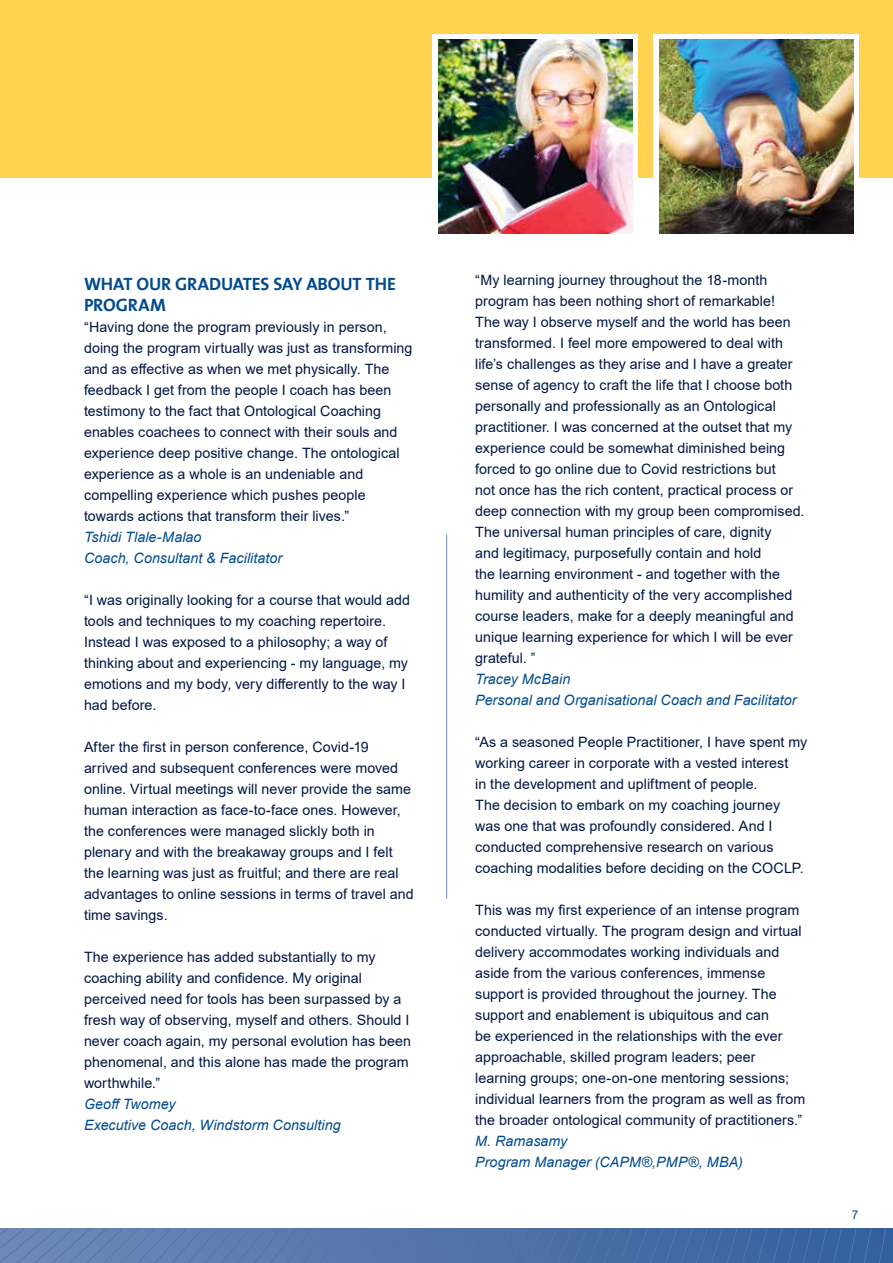
<style>
.page{position:relative;width:893px;height:1263px;background:#fff}
.page>*{position:absolute;margin:0;border:0;box-sizing:border-box;transform-origin:0 0}
.t1{font:18px/21px "The Sans 7 Bold Plain";letter-spacing:-.01em;color:#004b8d}
.t2{font:14.25px/21px "Arial";letter-spacing:.005em;color:#001645}
.t3{font:italic 14.25px/21px "Arial";letter-spacing:.005em;color:#004b8d}
.t4{font:12px "Arial";color:#004b8d}
</style>
<div class="page">
<svg style="left:0;top:1229px;width:893px;height:34px;background:#5173aa"></svg>
<div style="left:0;top:0;width:893px;height:178px;background:#ffd24f"></div>
<div style="left:432px;top:34px;width:205px;height:205px;background:#fff"></div>
<hr style="left:446px;top:534px;width:1px;height:365px;background:#758cbb">
<div style="left:654px;top:34px;width:205px;height:205px;background:#fff"></div>
<img style="left:438px;top:39px;width:194px;height:195px">
<img style="left:659px;top:39px;width:194px;height:194px">
<p class="t1" style="left:84px;top:272px;width:313px">WHAT OUR GRADUATES SAY ABOUT THE<br>PROGRAM</p>
<p class="t2" style="left:84px;top:316px;width:330px">“Having done the program previously in person, doing the program virtually was just as transforming and as effective as when we met physically. The feedback I get from the people I coach has been testimony to the fact that Ontological Coaching enables coachees to connect with their souls and experience deep positive change. The ontological experience as a whole is an undeniable and compelling experience which pushes people towards actions that transform their lives.”</p>
<p class="t3" style="left:84px;top:526px;width:200px">Tshidi Tlale-Malao<br>Coach, Consultant &amp; Facilitator</p>
<p class="t2" style="left:84px;top:589px;width:328px">“I was originally looking for a course that would add tools and techniques to my coaching repertoire.<br>Instead I was exposed to a philosophy; a way of thinking about and experiencing - my language, my emotions and my body, very differently to the way I had before.</p>
<p class="t2" style="left:84px;top:736px;width:331px">After the first in person conference, Covid-19 arrived and subsequent conferences were moved online. Virtual meetings will never provide the same human interaction as face-to-face ones. However, the conferences were managed slickly both in plenary and with the breakaway groups and I felt the learning was just as fruitful; and there are real advantages to online sessions in terms of travel and time savings.</p>
<p class="t2" style="left:84px;top:946px;width:329px">The experience has added substantially to my coaching ability and confidence. My original perceived need for tools has been surpassed by a fresh way of observing, myself and others. Should I never coach again, my personal evolution has been phenomenal, and this alone has made the program worthwhile.”</p>
<p class="t3" style="left:84px;top:1093px;width:258px">Geoff Twomey<br>Executive Coach, Windstorm Consulting</p>
<p class="t2" style="left:475px;top:269px;width:331px">“My learning journey throughout the 18-month program has been nothing short of remarkable!<br>The way I observe myself and the world has been transformed. I feel more empowered to deal with life’s challenges as they arise and I have a greater sense of agency to craft the life that I choose both personally and professionally as an Ontological practitioner. I was concerned at the outset that my experience could be somewhat diminished being forced to go online due to Covid restrictions but<br>not once has the rich content, practical process or deep connection with my group been compromised.<br>The universal human principles of care, dignity<br>and legitimacy, purposefully contain and hold<br>the learning environment - and together with the humility and authenticity of the very accomplished course leaders, make for a deeply meaningful and unique learning experience for which I will be ever grateful. ”</p>
<p class="t3" style="left:475px;top:669px;width:323px">Tracey McBain<br>Personal and Organisational Coach and Facilitator</p>
<p class="t2" style="left:475px;top:731px;width:334px">“As a seasoned People Practitioner, I have spent my working career in corporate with a vested interest<br>in the development and upliftment of people.<br>The decision to embark on my coaching journey was one that was profoundly considered. And I conducted comprehensive research on various coaching modalities before deciding on the COCLP.</p>
<p class="t2" style="left:475px;top:899px;width:331px">This was my first experience of an intense program conducted virtually. The program design and virtual delivery accommodates working individuals and aside from the various conferences, immense support is provided throughout the journey. The support and enablement is ubiquitous and can<br>be experienced in the relationships with the ever approachable, skilled program leaders; peer learning groups; one-on-one mentoring sessions; individual learners from the program as well as from the broader ontological community of practitioners.”</p>
<p class="t3" style="left:475px;top:1131px;width:269px">M. Ramasamy<br>Program Manager (CAPM®,PMP®, MBA)</p>
<p class="t4" style="left:852px;top:1206px;width:8px">7</p>
</div>
